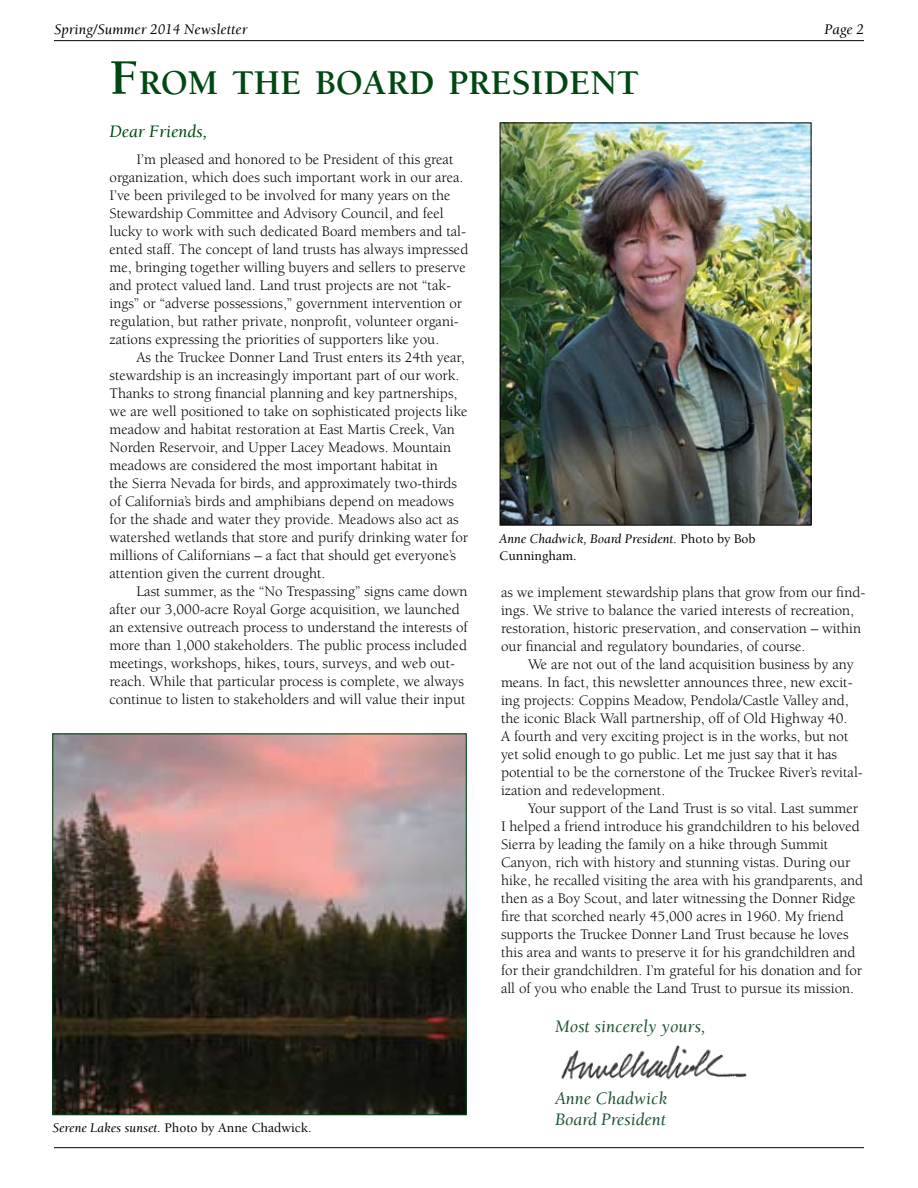
<style>
.page{position:relative;width:918px;height:1188px;background:#fff}
.page>*{position:absolute;margin:0;border:0;box-sizing:border-box;transform-origin:0 0}
.t1{font:700 35.7px "Berkeley";color:#004813}
.t2{font:italic 18px/21px "Berkeley";color:#205336}
.t3{font:italic 18px "Berkeley";color:#004813}
.t4{font:15px/18px "Berkeley";color:#000}
.t5{font:italic 15px "Berkeley";color:#000}
.t6{font:italic 13.5px/16.5px "Berkeley";color:#000}
.t7{font:500 13.5px "Berkeley";color:#000}
.s1{font-size:51px}
.s2{font-weight:400;font-style:italic}
.s3{font-weight:500;font-style:normal}
</style>
<div class="page">
<img style="left:561px;top:1045px;width:186px;height:35px">
<hr style="left:54px;top:40px;width:810px;height:1px;background:#000">
<img style="left:502px;top:125px;width:307px;height:398px">
<div style="left:500px;top:123px;width:311px;height:402px;border:1px solid #000"></div>
<img style="left:55px;top:736px;width:409px;height:377px">
<div style="left:53px;top:734px;width:413px;height:381px;border:1px solid #004813"></div>
<hr style="left:54px;top:1147px;width:810px;height:1px;background:#000">
<p class="t5" style="left:54px;top:22px;width:195px">Spring/Summer 2014 Newsletter</p>
<p class="t5" style="left:824px;top:22px;width:41px">Page 2</p>
<h1 class="t1" style="left:110px;top:64px;width:531px"><span class="s1">F</span>ROM THE BOARD PRESIDENT</h1>
<p class="t3" style="left:110px;top:122px;width:99px">Dear Friends,</p>
<p class="t4" style="left:110px;top:151px;width:360px;text-indent:27px">I’m pleased and honored to be President of this great organization, which does such important work in our area.<br>I’ve been privileged to be involved for many years on the Stewardship Committee and Advisory Council, and feel lucky to work with such dedicated Board members and tal&shy;ented staff. The concept of land trusts has always impressed me, bringing together willing buyers and sellers to preserve and protect valued land. Land trust projects are not “tak&shy;ings” or “adverse possessions,” government intervention or regulation, but rather private, nonprofit, volunteer organi&shy;zations expressing the priorities of supporters like you.</p>
<p class="t4" style="left:110px;top:349px;width:360px;text-indent:27px">As the Truckee Donner Land Trust enters its 24th year, stewardship is an increasingly important part of our work.<br>Thanks to strong financial planning and key partnerships, we are well positioned to take on sophisticated projects like meadow and habitat restoration at East Martis Creek, Van Norden Reservoir, and Upper Lacey Meadows. Mountain meadows are considered the most important habitat in<br>the Sierra Nevada for birds, and approximately two-thirds of California’s birds and amphibians depend on meadows for the shade and water they provide. Meadows also act as watershed wetlands that store and purify drinking water for millions of Californians – a fact that should get everyone’s attention given the current drought.</p>
<p class="t4" style="left:110px;top:583px;width:360px;text-indent:27px">Last summer, as the “No Trespassing” signs came down after our 3,000-acre Royal Gorge acquisition, we launched an extensive outreach process to understand the interests of more than 1,000 stakeholders. The public process included meetings, workshops, hikes, tours, surveys, and web out&shy;reach. While that particular process is complete, we always continue to listen to stakeholders and will value their input</p>
<p class="t7" style="left:52px;top:1121px;width:261px"><span class="s2">Serene Lakes sunset.</span> Photo by Anne Chadwick.</p>
<p class="t6" style="left:499px;top:531px;width:258px">Anne Chadwick, Board President. <span class="s3">Photo by Bob<br>Cunningham.</span></p>
<p class="t4" style="left:501px;top:583px;width:366px">as we implement stewardship plans that grow from our find&shy;ings. We strive to balance the varied interests of recreation, restoration, historic preservation, and conservation – within our financial and regulatory boundaries, of course.</p>
<p class="t4" style="left:501px;top:655px;width:363px;text-indent:27px">We are not out of the land acquisition business by any means. In fact, this newsletter announces three, new excit&shy;ing projects: Coppins Meadow, Pendola/Castle Valley and, the iconic Black Wall partnership, off of Old Highway 40.<br>A fourth and very exciting project is in the works, but not yet solid enough to go public. Let me just say that it has potential to be the cornerstone of the Truckee River’s revital&shy;ization and redevelopment.</p>
<p class="t4" style="left:501px;top:799px;width:364px;text-indent:27px">Your support of the Land Trust is so vital. Last summer I helped a friend introduce his grandchildren to his beloved Sierra by leading the family on a hike through Summit Canyon, rich with history and stunning vistas. During our hike, he recalled visiting the area with his grandparents, and then as a Boy Scout, and later witnessing the Donner Ridge fire that scorched nearly 45,000 acres in 1960. My friend supports the Truckee Donner Land Trust because he loves this area and wants to preserve it for his grandchildren and for their grandchildren. I’m grateful for his donation and for all of you who enable the Land Trust to pursue its mission.</p>
<p class="t2" style="left:555px;top:1016px;width:152px">Most sincerely yours,</p>
<p class="t2" style="left:555px;top:1088px;width:114px">Anne Chadwick<br>Board President</p>
</div>
